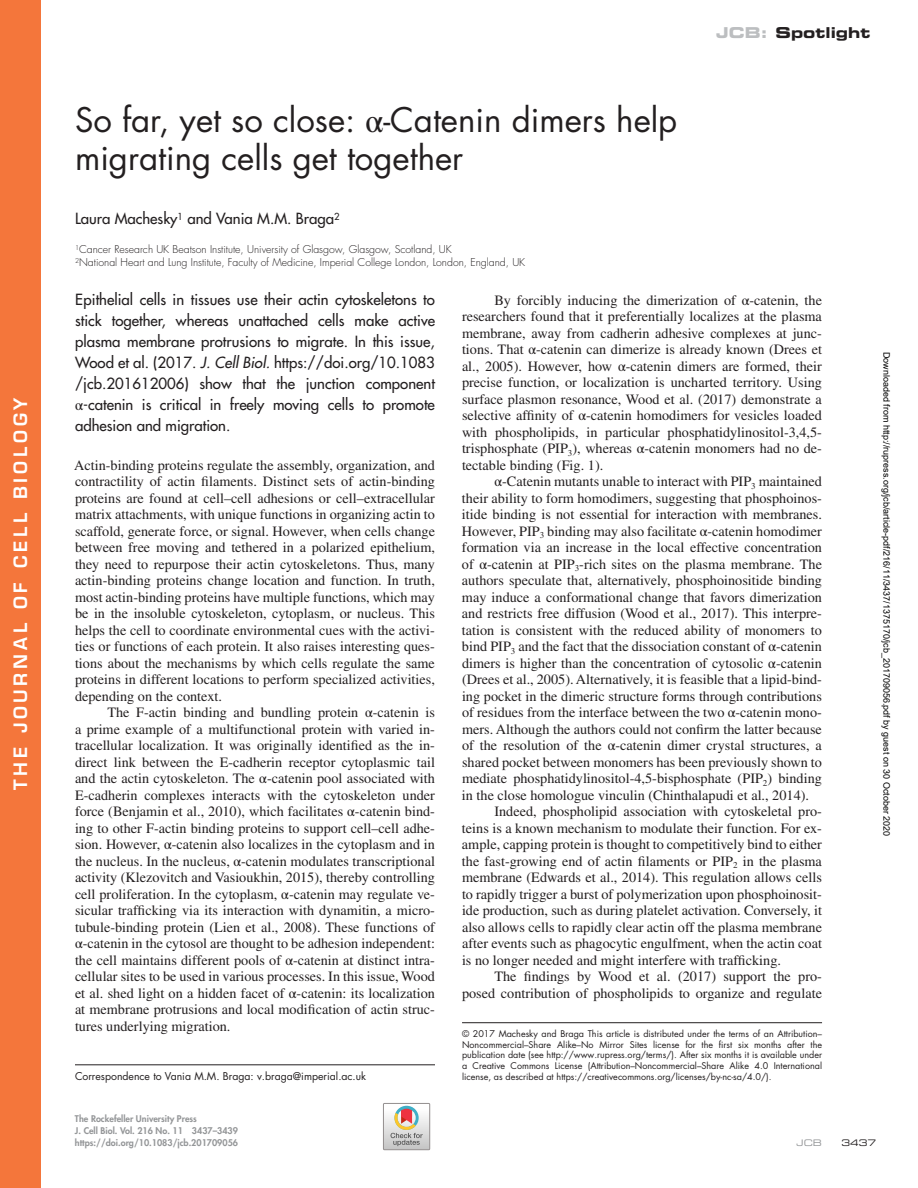
<style>
.page{position:relative;width:918px;height:1188px;background:#fff}
.page>*{position:absolute;margin:0;border:0;box-sizing:border-box;transform-origin:0 0}
.t1{font:33px/38.2px "Futura Std";color:#231f20}
.t2{font:600 18px "Eurostile LT Std";letter-spacing:.205em;color:#fff}
.t3{font:500 15px/21px "Futura Std";color:#231f20;text-align:justify}
.t4{font:15px "Eurostile LT Std Bold Ex 2";color:#231f20}
.t5{font:14.25px/16.5px "Times LT Std";color:#231f20;text-align:justify}
.t6{font:300 10.5px/13.5px "Futura Std";color:#231f20}
.t7{font:10.5px "Futura Std";color:#231f20}
.t8{font:9px/10.8px "Futura Std";color:#231f20;text-align:justify}
.t9{font:9px "Arial";color:#000}
.t10{font:800 9px/12px "Futura Std";color:#949698}
.t11{font:9px "Eurostile LT Std Ex 2";color:#231f20}
.t12{font:9px "Eurostile LT Std Ex 2";color:#949698}
.s1{color:#bcbec0}
.s2{font-family:"STIX General"}
.s3{font-style:italic}
.s4{font-family:"STIX General";font-weight:400}
</style>
<div class="page">
<div style="left:0;top:0;width:40px;height:1188px;background:#f4763b"></div>
<svg style="left:383px;top:1103px;width:47px;height:47px"></svg>
<hr style="left:75px;top:1065px;width:360px;height:1px;background:#231f20">
<hr style="left:462px;top:1022px;width:360px;height:1px;background:#231f20">
<p class="t2" style="left:9px;top:790px;width:395px;rotate:-90deg">THE JOURNAL OF CELL BIOLOGY</p>
<p class="t4" style="left:716px;top:22px;width:156px"><span class="s1">JCB:</span> Spotlight</p>
<h1 class="t1" style="left:75px;top:101px;width:604px">So far, yet so close: <span class="s2">α</span>-Catenin dimers help migrating cells get together</h1>
<p class="t3" style="left:75px;top:209px;width:266px">Laura Machesky<sup>1</sup> and Vania M.M. Braga<sup>2</sup></p>
<p class="t6" style="left:75px;top:243px;width:452px"><sup>1</sup>Cancer Research UK Beatson Institute, University of Glasgow, Glasgow, Scotland, UK<br><sup>2</sup>National Heart and Lung Institute, Faculty of Medicine, Imperial College London, London, England, UK</p>
<p class="t3" style="left:75px;top:289px;width:362px">Epithelial cells in tissues use their actin cytoskeletons to stick together, whereas unattached cells make active plasma membrane protrusions to migrate. In this issue, Wood et al. (2017. <span class="s3">J. Cell Biol.</span> https://doi.org/10.1083 /jcb.201612006) show that the junction component <span class="s4">α</span>-catenin is critical in freely moving cells to promote adhesion and migration.</p>
<p class="t5" style="left:462px;top:291px;width:362px;text-indent:32px">By forcibly inducing the dimerization of <span class="s2">α</span>-catenin, the researchers found that it preferentially localizes at the plasma membrane, away from cadherin adhesive complexes at junc&shy;tions. That <span class="s2">α</span>-catenin can dimerize is already known (Drees et al., 2005). However, how <span class="s2">α</span>-catenin dimers are formed, their precise function, or localization is uncharted territory. Using surface plasmon resonance, Wood et al. (2017) demonstrate a selective affinity of <span class="s2">α</span>-catenin homodimers for vesicles loaded with phospholipids, in particular phosphatidylinositol-3,4,5- trisphosphate (PIP<sub>3</sub>), whereas <span class="s2">α</span>-catenin monomers had no de&shy;tectable binding (Fig. 1).</p>
<p class="t5" style="left:494px;top:473px;width:329px"><span class="s2">α</span>-Catenin mutants unable to interact with PIP<sub>3</sub> maintained</p>
<p class="t5" style="left:462px;top:489px;width:362px">their ability to form homodimers, suggesting that phosphoinos-</p>
<p class="t5" style="left:462px;top:506px;width:362px">itide binding is not essential for interaction with membranes.</p>
<p class="t5" style="left:462px;top:522px;width:362px">However, PIP<sub>3</sub> binding may also facilitate <span class="s2">α</span>-catenin homodimer</p>
<p class="t5" style="left:462px;top:539px;width:361px">formation via an increase in the local effective concentration</p>
<p class="t5" style="left:462px;top:555px;width:362px">of <span class="s2">α</span>-catenin at PIP<sub>3</sub>-rich sites on the plasma membrane. The</p>
<p class="t5" style="left:462px;top:572px;width:362px">authors speculate that, alternatively, phosphoinositide binding</p>
<p class="t5" style="left:462px;top:588px;width:361px">may induce a conformational change that favors dimerization</p>
<p class="t5" style="left:462px;top:605px;width:362px">and restricts free diffusion (Wood et al., 2017). This interpre-</p>
<p class="t5" style="left:462px;top:621px;width:361px">tation is consistent with the reduced ability of monomers to</p>
<p class="t5" style="left:462px;top:638px;width:362px">bind PIP<sub>3</sub> and the fact that the dissociation constant of <span class="s2">α</span>-catenin</p>
<p class="t5" style="left:462px;top:654px;width:361px">dimers is higher than the concentration of cytosolic <span class="s2">α</span>-catenin</p>
<p class="t5" style="left:462px;top:671px;width:362px">(Drees et al., 2005). Alternatively, it is feasible that a lipid-bind-</p>
<p class="t5" style="left:462px;top:687px;width:361px">ing pocket in the dimeric structure forms through contributions</p>
<p class="t5" style="left:462px;top:704px;width:361px">of residues from the interface between the two <span class="s2">α</span>-catenin mono-</p>
<p class="t5" style="left:462px;top:720px;width:361px">mers. Although the authors could not confirm the latter because</p>
<p class="t5" style="left:462px;top:737px;width:361px">of the resolution of the <span class="s2">α</span>-catenin dimer crystal structures, a</p>
<p class="t5" style="left:462px;top:753px;width:362px">shared pocket between monomers has been previously shown to</p>
<p class="t5" style="left:462px;top:770px;width:361px">mediate phosphatidylinositol-4,5-bisphosphate (PIP<sub>2</sub>) binding</p>
<p class="t5" style="left:462px;top:786px;width:349px">in the close homologue vinculin (Chinthalapudi et al., 2014).</p>
<p class="t5" style="left:494px;top:803px;width:329px">Indeed, phospholipid association with cytoskeletal pro-</p>
<p class="t5" style="left:462px;top:819px;width:362px">teins is a known mechanism to modulate their function. For ex-</p>
<p class="t5" style="left:462px;top:836px;width:361px">ample, capping protein is thought to competitively bind to either</p>
<p class="t5" style="left:462px;top:852px;width:361px">the fast-growing end of actin filaments or PIP<sub>2</sub> in the plasma</p>
<p class="t5" style="left:462px;top:869px;width:361px">membrane (Edwards et al., 2014). This regulation allows cells</p>
<p class="t5" style="left:462px;top:885px;width:361px">to rapidly trigger a burst of polymerization upon phosphoinosit-</p>
<p class="t5" style="left:462px;top:902px;width:362px">ide production, such as during platelet activation. Conversely, it</p>
<p class="t5" style="left:462px;top:918px;width:362px">also allows cells to rapidly clear actin off the plasma membrane</p>
<p class="t5" style="left:462px;top:935px;width:362px">after events such as phagocytic engulfment, when the actin coat</p>
<p class="t5" style="left:462px;top:951px;width:321px">is no longer needed and might interfere with trafficking.</p>
<p class="t5" style="left:494px;top:968px;width:329px">The findings by Wood et al. (2017) support the pro-</p>
<p class="t5" style="left:462px;top:984px;width:362px">posed contribution of phospholipids to organize and regulate</p>
<p class="t5" style="left:74px;top:456px;width:362px">Actin-binding proteins regulate the assembly, organization, and contractility of actin filaments. Distinct sets of actin-binding proteins are found at cell–cell adhesions or cell–extracellular matrix attachments, with unique functions in organizing actin to scaffold, generate force, or signal. However, when cells change between free moving and tethered in a polarized epithelium, they need to repurpose their actin cytoskeletons. Thus, many actin-binding proteins change location and function. In truth, most actin-binding proteins have multiple functions, which may be in the insoluble cytoskeleton, cytoplasm, or nucleus. This helps the cell to coordinate environmental cues with the activi&shy;ties or functions of each protein. It also raises interesting ques&shy;tions about the mechanisms by which cells regulate the same proteins in different locations to perform specialized activities, depending on the context.</p>
<p class="t5" style="left:75px;top:704px;width:362px;text-indent:32px">The F-actin binding and bundling protein <span class="s2">α</span>-catenin is a prime example of a multifunctional protein with varied in&shy;tracellular localization. It was originally identified as the in&shy;direct link between the E-cadherin receptor cytoplasmic tail and the actin cytoskeleton. The <span class="s2">α</span>-catenin pool associated with E-cadherin complexes interacts with the cytoskeleton under force (Benjamin et al., 2010), which facilitates <span class="s2">α</span>-catenin bind&shy;ing to other F-actin binding proteins to support cell–cell adhe&shy;sion. However, <span class="s2">α</span>-catenin also localizes in the cytoplasm and in the nucleus. In the nucleus, <span class="s2">α</span>-catenin modulates transcriptional activity (Klezovitch and Vasioukhin, 2015), thereby controlling cell proliferation. In the cytoplasm, <span class="s2">α</span>-catenin may regulate ve&shy;sicular trafficking via its interaction with dynamitin, a micro&shy;tubule-binding protein (Lien et al., 2008). These functions of <span class="s2">α</span>-catenin in the cytosol are thought to be adhesion independent: the cell maintains different pools of <span class="s2">α</span>-catenin at distinct intra&shy;cellular sites to be used in various processes. In this issue, Wood et al. shed light on a hidden facet of <span class="s2">α</span>-catenin: its localization at membrane protrusions and local modification of actin struc&shy;tures underlying migration.</p>
<p class="t8" style="left:462px;top:1028px;width:362px">© 2017 Machesky and Braga This article is distributed under the terms of an Attribution– Noncommercial–Share Alike–No Mirror Sites license for the first six months after the publication date (see http://www.rupress.org/terms/). After six months it is available under a Creative Commons License (Attribution–Noncommercial–Share Alike 4.0 International</p>
<p class="t7" style="left:75px;top:1069px;width:293px">Correspondence to Vania M.M. Braga: v.braga@imperial.ac.uk</p>
<p class="t8" style="left:462px;top:1071px;width:311px">license, as described at https://creativecommons.org/licenses/by-nc-sa/4.0/).</p>
<p class="t9" style="left:890px;top:352px;width:486px;rotate:90deg">Downloaded from http://rupress.org/jcb/article-pdf/216/11/3437/1375170/jcb_201709056.pdf by guest on 30 October 2020</p>
<p class="t10" style="left:75px;top:1112px;width:165px">The Rockefeller University Press<br>J. Cell Biol. Vol. 216 No. 11 3437–3439 https://doi.org/10.1083/jcb.201709056</p>
<p class="t12" style="left:796px;top:1136px;width:27px">JCB</p>
<p class="t11" style="left:842px;top:1136px;width:36px">3437</p>
</div>
